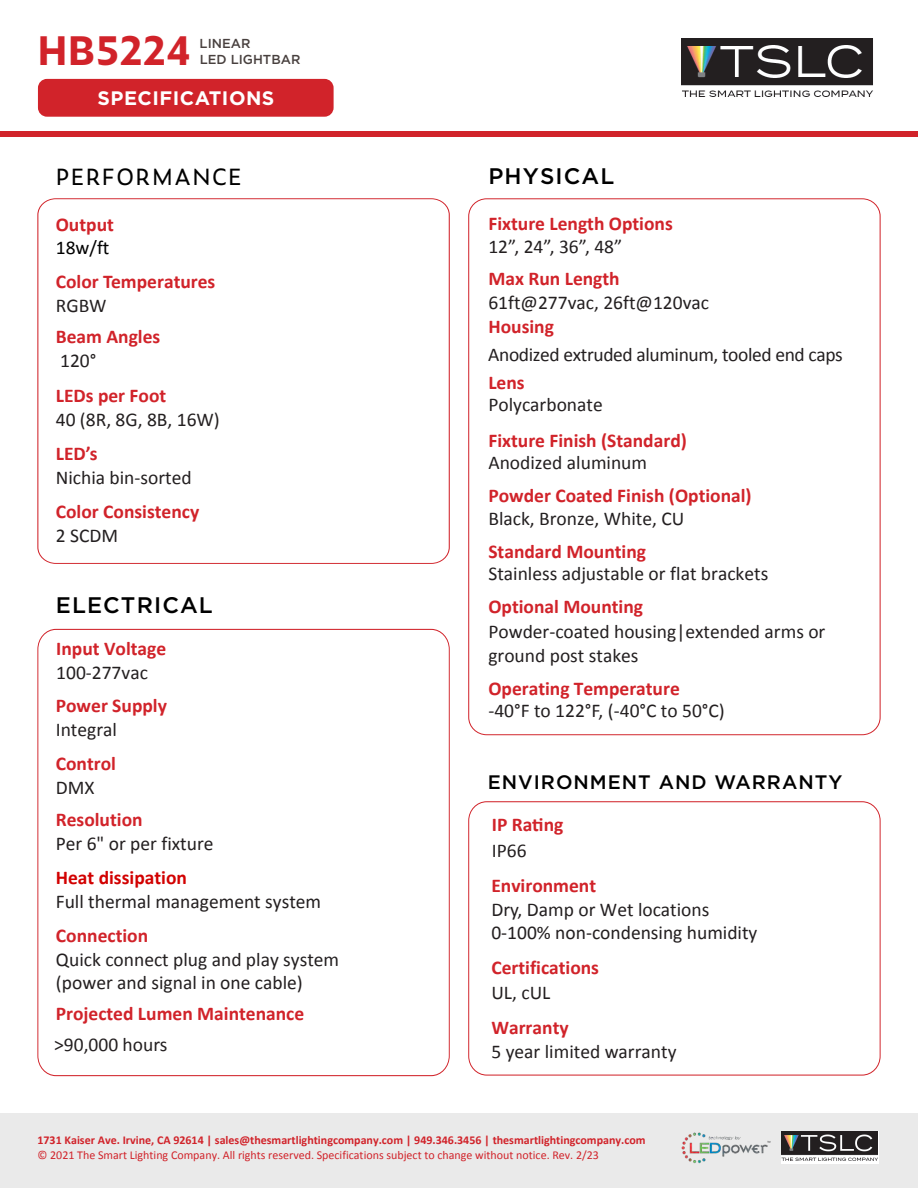
<style>
.page{position:relative;width:918px;height:1188px;background:#fff}
.page>*{position:absolute;margin:0;border:0;box-sizing:border-box;transform-origin:0 0}
.t1{font:700 39px "Zeitung Pro";color:#d1232a}
.t2{font:500 22.5px "Gotham";letter-spacing:.05em;color:#000}
.t3{font:22.5px "Zeitung Pro";letter-spacing:.05em;color:#000}
.t4{font:19.5px/24px "Calibri";color:#231f20}
.t5{font:700 19.5px/24px "Calibri";color:#d1232a}
.t6{font:19.5px/27.6px "Calibri";letter-spacing:-.02em;color:#231f20}
.t7{font:500 19.5px "Gotham";letter-spacing:.05em;color:#000}
.t8{font:700 19.5px "Gotham";letter-spacing:.025em;color:#fff}
.t9{font:500 13.05px/16px "Gotham";color:#48403e}
.t10{font:700 12px "Calibri";color:#d1232a}
.t11{font:12px "Calibri";color:#d1232a}
.s1{font-weight:400;color:#000}
.s2{font-weight:400;color:#231f20}
.s3{font-weight:700;color:#d1232a}
.s4{font-weight:700;color:#d2232a}
.s5{font-weight:700;color:#d20000}
</style>
<div class="page">
<div style="left:0;top:1113px;width:918px;height:75px;background:#eaeaea"></div>
<img style="left:782px;top:1132px;width:96px;height:32px">
<img style="left:681px;top:1132px;width:90px;height:32px">
<div style="left:0;top:131px;width:918px;height:6px;background:#d1232a"></div>
<div style="left:468px;top:801px;width:413px;height:274px;border:1px solid #d1232a;border-radius:18px"></div>
<div style="left:38px;top:79px;width:296px;height:38px;background:#d1232a;border-radius:9px"></div>
<img style="left:681px;top:39px;width:192px;height:58px">
<p class="t1" style="left:38px;top:21px;width:156px">HB5224</p>
<p class="t9" style="left:200px;top:35px;width:102px">LINEAR<br>LED LIGHTBAR</p>
<p class="t8" style="left:98px;top:85px;width:178px">SPECIFICATIONS</p>
<p class="t3" style="left:56px;top:159px;width:188px">PERFORMANCE</p>
<p class="t5" style="left:56px;top:212px;width:60px;line-height:23.4px">Output<br><span class="s1">18w/ft</span></p>
<p class="t5" style="left:56px;top:269px;width:161px">Color Temperatures<br><span class="s2">RGBW</span></p>
<p class="t5" style="left:56px;top:324px;width:106px">Beam Angles<br><span class="s2">120°</span></p>
<p class="t4" style="left:56px;top:383px;width:166px"><span class="s3">LEDs per Foot<br></span>40 (8R, 8G, 8B, 16W)</p>
<p class="t4" style="left:56px;top:440px;width:137px"><span class="s3">LED’s<br></span>Nichia bin-sorted</p>
<p class="t5" style="left:56px;top:499px;width:145px">Color Consistency<br><span class="s2">2 SCDM</span></p>
<p class="t2" style="left:56px;top:591px;width:159px">ELECTRICAL</p>
<p class="t5" style="left:56px;top:636px;width:112px;line-height:23.4px">Input Voltage<br><span class="s2">100-277vac</span></p>
<p class="t5" style="left:56px;top:694px;width:113px;line-height:23.4px">Power Supply<br><span class="s2">Integral</span></p>
<p class="t5" style="left:56px;top:751px;width:62px">Control<br><span class="s2">DMX</span></p>
<p class="t4" style="left:56px;top:807px;width:159px"><span class="s4">Resolution<br></span>Per 6" or per fixture</p>
<p class="t4" style="left:56px;top:865px;width:267px"><span class="s5">Heat dissipation<br></span>Full thermal management system</p>
<p class="t4" style="left:56px;top:923px;width:285px;line-height:23.4px"><span class="s3">Connection<br></span>Quick connect plug and play system (power and signal in one cable)</p>
<p class="t5" style="left:54px;top:997px;width:252px;line-height:30.9px">Projected Lumen Maintenance <span class="s2">&gt;90,000 hours</span></p>
<p class="t2" style="left:488px;top:162px;width:127px">PHYSICAL</p>
<p class="t5" style="left:488px;top:212px;width:186px;line-height:22.5px">Fixture Length Options<br><span class="s2">12”, 24”, 36”, 48”</span></p>
<p class="t4" style="left:488px;top:266px;width:222px"><span class="s3">Max Run Length<br></span>61ft@277vac, 26ft@120vac<br><span class="s3">Housing</span></p>
<p class="t6" style="left:488px;top:340px;width:356px">Anodized extruded aluminum, tooled end caps<br><span class="s3">Lens</span></p>
<p class="t5" style="left:488px;top:386px;width:200px;line-height:35.8px"><span class="s2">Polycarbonate<br></span>Fixture Finish (Standard)</p>
<p class="t5" style="left:488px;top:446px;width:265px;line-height:32.8px"><span class="s2">Anodized aluminum<br></span>Powder Coated Finish (Optional)</p>
<p class="t4" style="left:488px;top:501px;width:197px;line-height:32.8px">Black, Bronze, White, CU<br><span class="s3">Standard Mounting</span></p>
<p class="t4" style="left:488px;top:556px;width:281px;line-height:33px">Stainless adjustable or flat brackets<br><span class="s3">Optional Mounting</span></p>
<p class="t4" style="left:488px;top:618px;width:339px">Powder-coated housing|extended arms or ground post stakes</p>
<p class="t4" style="left:488px;top:676px;width:238px;line-height:22.5px"><span class="s3">Operating Temperature </span>-40°F to 122°F, (-40°C to 50°C)</p>
<p class="t7" style="left:488px;top:769px;width:356px">ENVIRONMENT AND WARRANTY</p>
<p class="t5" style="left:492px;top:812px;width:73px">IP Rating</p>
<p class="t5" style="left:491px;top:833px;width:106px;line-height:34.5px"><span class="s2">IP66<br></span>Environment</p>
<p class="t4" style="left:491px;top:897px;width:268px;line-height:23.4px">Dry, Damp or Wet locations<br>0-100% non-condensing humidity</p>
<p class="t5" style="left:491px;top:954px;width:109px;line-height:25.2px">Certifications<br><span class="s2">UL, cUL</span></p>
<p class="t4" style="left:491px;top:1014px;width:187px"><span class="s3">Warranty<br></span>5 year limited warranty</p>
<p class="t10" style="left:37px;top:1132px;width:610px">1731 Kaiser Ave. Irvine, CA 92614 | sales@thesmartlightingcompany.com | 949.346.3456 | thesmartlightingcompany.com</p>
<p class="t11" style="left:37px;top:1147px;width:563px">© 2021 The Smart Lighting Company. All rights reserved. Specifications subject to change without notice. Rev. 2/23</p>
</div>
